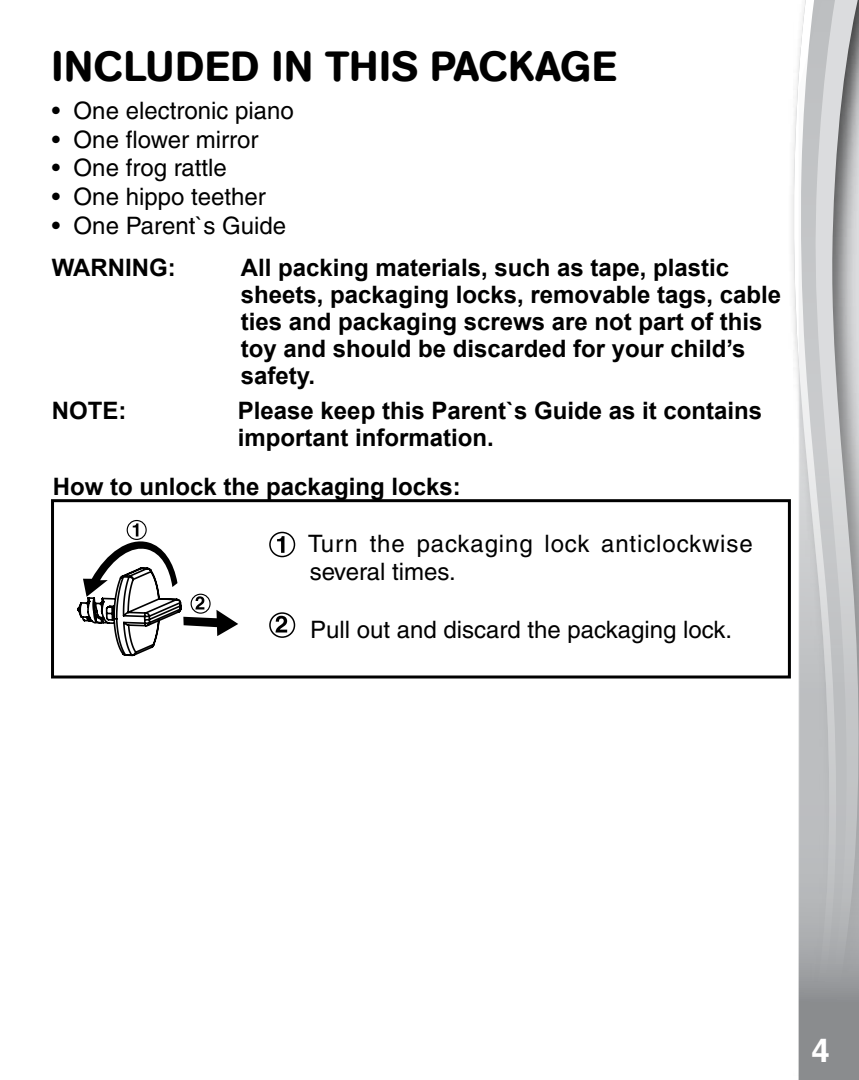
<style>
.page{position:relative;width:859px;height:1080px;background:#fff}
.page>*{position:absolute;margin:0;border:0;box-sizing:border-box;transform-origin:0 0}
.t1{font:500 42px "AG Book Rounded";letter-spacing:.02em;color:#000}
.t2{font:700 33px "Helvetica";color:#fff}
.t3{font:700 24px/27px "Arial";color:#000}
.t4{font:500 24px "Helvetica";color:#000}
.t5{font:500 24px/28.8px "Helvetica";letter-spacing:.035em;color:#000}
.t6{font:24px "Helvetica";color:#000}
.s1{font-weight:500}
.s2{font-weight:400}
</style>
<div class="page">
<svg style="left:793px;top:55px;width:6px;height:1025px"></svg>
<svg style="left:799px;top:0;width:60px;height:1080px;background:#bdbec0"></svg>
<div style="left:269px;top:532px;width:26px;height:25px;border:2px solid #000;border-radius:50%"></div>
<svg style="left:277px;top:536px;width:7px;height:17px"></svg>
<svg style="left:276px;top:616px;width:11px;height:17px"></svg>
<div style="left:269px;top:612px;width:26px;height:26px;border:2px solid #000;border-radius:50%"></div>
<div style="left:51px;top:499px;width:740px;height:180px;border:3px solid #000"></div>
<div style="left:127px;top:520px;width:20px;height:20px;border:1px solid #000;border-radius:50%"></div>
<svg style="left:77px;top:523px;width:161px;height:134px"></svg>
<h1 class="t1" style="left:52px;top:42px;width:566px">INCLUDED IN THIS PACKAGE</h1>
<p class="t6" style="left:52px;top:96px;width:243px">• <span class="s1">One</span> electronic piano</p>
<p class="t4" style="left:52px;top:125px;width:208px"><span class="s2">•</span> One flower mirror</p>
<p class="t4" style="left:52px;top:154px;width:176px"><span class="s2">•</span> One frog rattle</p>
<p class="t4" style="left:52px;top:183px;width:215px"><span class="s2">•</span> One hippo teether</p>
<p class="t4" style="left:52px;top:212px;width:236px"><span class="s2">•</span> One Parent`s Guide</p>
<p class="t3" style="left:52px;top:255px;width:125px">WARNING:</p>
<p class="t3" style="left:241px;top:255px;width:542px">All packing materials, such as tape, plastic sheets, packaging locks, removable tags, cable ties and packaging screws are not part of this toy and should be discarded for your child’s safety.</p>
<p class="t3" style="left:52px;top:398px;width:76px">NOTE:</p>
<p class="t3" style="left:238px;top:398px;width:526px">Please keep this Parent`s Guide as it contains important information.</p>
<p class="t3" style="left:53px;top:474px;width:410px">How to unlock the packaging locks:</p>
<p class="t5" style="left:308px;top:529px;width:446px">Turn the packaging lock anticlockwise several times.</p>
<p class="t4" style="left:310px;top:616px;width:423px">Pull out and discard the packaging lock.</p>
<h2 class="t2" style="left:811px;top:1028px;width:20px">4</h2>
</div>
